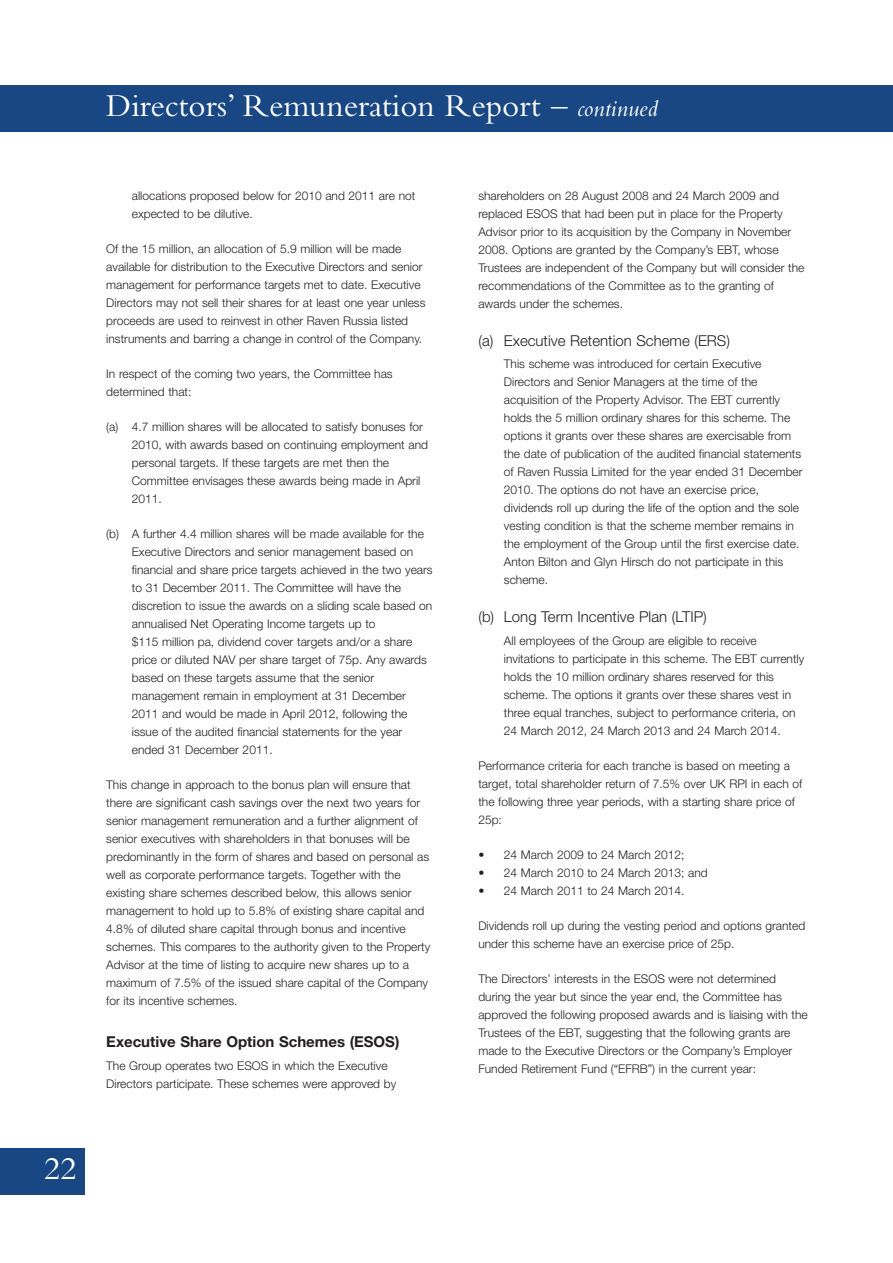
<style>
.page{position:relative;width:893px;height:1263px;background:#fff}
.page>*{position:absolute;margin:0;border:0;box-sizing:border-box;transform-origin:0 0}
.t1{font:33px "Bembo";color:#fff}
.t2{font:300 15px "Helvetica Neue";color:#231f20}
.t3{font:700 15px "Helvetica Neue";color:#231f20}
.t4{font:300 12px/18px "Helvetica Neue";color:#231f20}
.s1{font-style:italic;font-size:24px}
</style>
<div class="page">
<div style="left:0;top:85px;width:893px;height:47px;background:#184783"></div>
<div style="left:0;top:1148px;width:85px;height:47px;background:#184783"></div>
<h1 class="t1" style="left:44px;top:1157px;width:34px">22</h1>
<h1 class="t1" style="left:106px;top:94px;width:553px">Directors’ Remuneration Report – <span class="s1">continued</span></h1>
<p class="t4" style="left:132px;top:188px;width:285px">allocations proposed below for 2010 and 2011 are not expected to be dilutive.</p>
<p class="t4" style="left:106px;top:241px;width:321px">Of the 15 million, an allocation of 5.9 million will be made available for distribution to the Executive Directors and senior management for performance targets met to date. Executive Directors may not sell their shares for at least one year unless proceeds are used to reinvest in other Raven Russia listed instruments and barring a change in control of the Company.</p>
<p class="t4" style="left:106px;top:366px;width:288px">In respect of the coming two years, the Committee has determined that:</p>
<p class="t4" style="left:132px;top:419px;width:298px;text-indent:-26px">(a) 4.7 million shares will be allocated to satisfy bonuses for 2010, with awards based on continuing employment and personal targets. If these targets are met then the Committee envisages these awards being made in April 2011.</p>
<p class="t4" style="left:132px;top:526px;width:302px;text-indent:-26px">(b) A further 4.4 million shares will be made available for the Executive Directors and senior management based on financial and share price targets achieved in the two years to 31 December 2011. The Committee will have the discretion to issue the awards on a sliding scale based on annualised Net Operating Income targets up to<br>$115 million pa, dividend cover targets and/or a share price or diluted NAV per share target of 75p. Any awards based on these targets assume that the senior management remain in employment at 31 December 2011 and would be made in April 2012, following the issue of the audited financial statements for the year ended 31 December 2011.</p>
<p class="t4" style="left:106px;top:777px;width:326px">This change in approach to the bonus plan will ensure that there are significant cash savings over the next two years for senior management remuneration and a further alignment of senior executives with shareholders in that bonuses will be predominantly in the form of shares and based on personal as well as corporate performance targets. Together with the existing share schemes described below, this allows senior management to hold up to 5.8% of existing share capital and 4.8% of diluted share capital through bonus and incentive schemes. This compares to the authority given to the Property Advisor at the time of listing to acquire new shares up to a maximum of 7.5% of the issued share capital of the Company for its incentive schemes.</p>
<p class="t3" style="left:106px;top:1036px;width:295px">Executive Share Option Schemes (ESOS)</p>
<p class="t4" style="left:106px;top:1057px;width:291px">The Group operates two ESOS in which the Executive<br>Directors participate. These schemes were approved by</p>
<p class="t4" style="left:478px;top:188px;width:327px">shareholders on 28 August 2008 and 24 March 2009 and replaced ESOS that had been put in place for the Property Advisor prior to its acquisition by the Company in November 2008. Options are granted by the Company’s EBT, whose Trustees are independent of the Company but will consider the recommendations of the Committee as to the granting of awards under the schemes.</p>
<p class="t2" style="left:478px;top:335px;width:253px">(a) Executive Retention Scheme (ERS)</p>
<p class="t4" style="left:504px;top:356px;width:300px">This scheme was introduced for certain Executive Directors and Senior Managers at the time of the acquisition of the Property Advisor. The EBT currently holds the 5 million ordinary shares for this scheme. The options it grants over these shares are exercisable from the date of publication of the audited financial statements of Raven Russia Limited for the year ended 31 December 2010. The options do not have an exercise price, dividends roll up during the life of the option and the sole vesting condition is that the scheme member remains in the employment of the Group until the first exercise date.<br>Anton Bilton and Glyn Hirsch do not participate in this scheme.</p>
<p class="t2" style="left:478px;top:611px;width:230px">(b) Long Term Incentive Plan (LTIP)</p>
<p class="t4" style="left:504px;top:632px;width:302px">All employees of the Group are eligible to receive invitations to participate in this scheme. The EBT currently holds the 10 million ordinary shares reserved for this scheme. The options it grants over these shares vest in three equal tranches, subject to performance criteria, on 24 March 2012, 24 March 2013 and 24 March 2014.</p>
<p class="t4" style="left:478px;top:757px;width:325px">Performance criteria for each tranche is based on meeting a target, total shareholder return of 7.5% over UK RPI in each of the following three year periods, with a starting share price of 25p:</p>
<p class="t4" style="left:478px;top:846px;width:208px">• 24 March 2009 to 24 March 2012;</p>
<p class="t4" style="left:478px;top:864px;width:231px">• 24 March 2010 to 24 March 2013; and</p>
<p class="t4" style="left:478px;top:882px;width:208px">• 24 March 2011 to 24 March 2014.</p>
<p class="t4" style="left:478px;top:917px;width:328px">Dividends roll up during the vesting period and options granted under this scheme have an exercise price of 25p.</p>
<p class="t4" style="left:478px;top:970px;width:331px">The Directors’ interests in the ESOS were not determined during the year but since the year end, the Committee has approved the following proposed awards and is liaising with the Trustees of the EBT, suggesting that the following grants are made to the Executive Directors or the Company’s Employer Funded Retirement Fund (“EFRB”) in the current year:</p>
</div>
